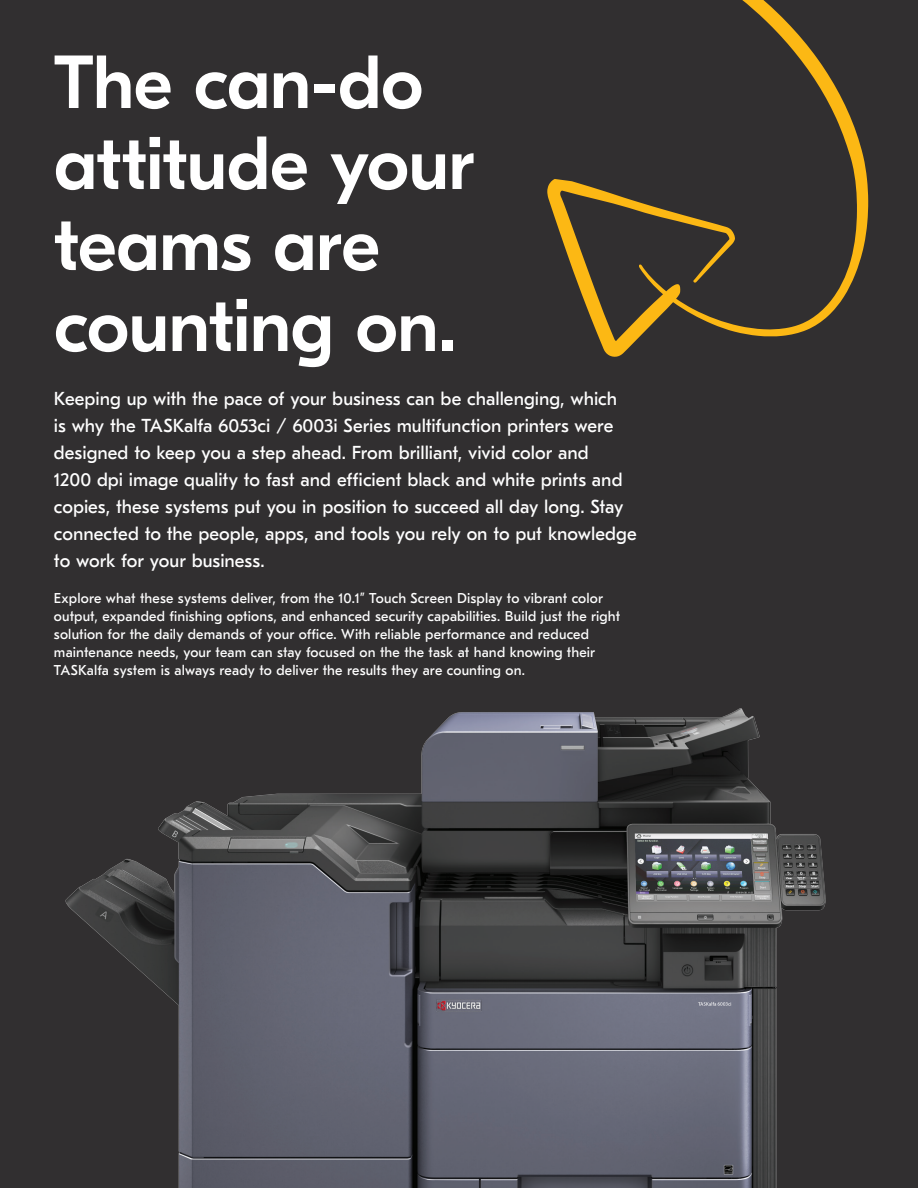
<style>
.page{position:relative;width:918px;height:1188px;background:#312f30}
.page>*{position:absolute;margin:0;border:0;box-sizing:border-box;transform-origin:0 0}
.t1{font:500 75px/81px "GT Eesti Pro Display";letter-spacing:-.01em;color:#fff}
.t2{font:18.75px/27px "GT Eesti Pro Text";color:#fff}
.t3{font:14.25px/18px "GT Eesti Pro Text";letter-spacing:.01em;color:#fff}
</style>
<div class="page">
<img style="left:65px;top:708px;width:761px;height:480px">
<svg style="left:547px;top:0;width:321px;height:357px"></svg>
<h1 class="t1" style="left:54px;top:44px;width:422px">The can-do attitude your teams are counting on.</h1>
<p class="t2" style="left:54px;top:385px;width:584px">Keeping up with the pace of your business can be challenging, which<br>is why the TASKalfa 6053ci / 6003i Series multifunction printers were designed to keep you a step ahead. From brilliant, vivid color and<br>1200 dpi image quality to fast and efficient black and white prints and copies, these systems put you in position to succeed all day long. Stay connected to the people, apps, and tools you rely on to put knowledge to work for your business.</p>
<p class="t3" style="left:54px;top:589px;width:568px">Explore what these systems deliver, from the 10.1” Touch Screen Display to vibrant color output, expanded finishing options, and enhanced security capabilities. Build just the right solution for the daily demands of your office. With reliable performance and reduced maintenance needs, your team can stay focused on the the task at hand knowing their TASKalfa system is always ready to deliver the results they are counting on.</p>
</div>
